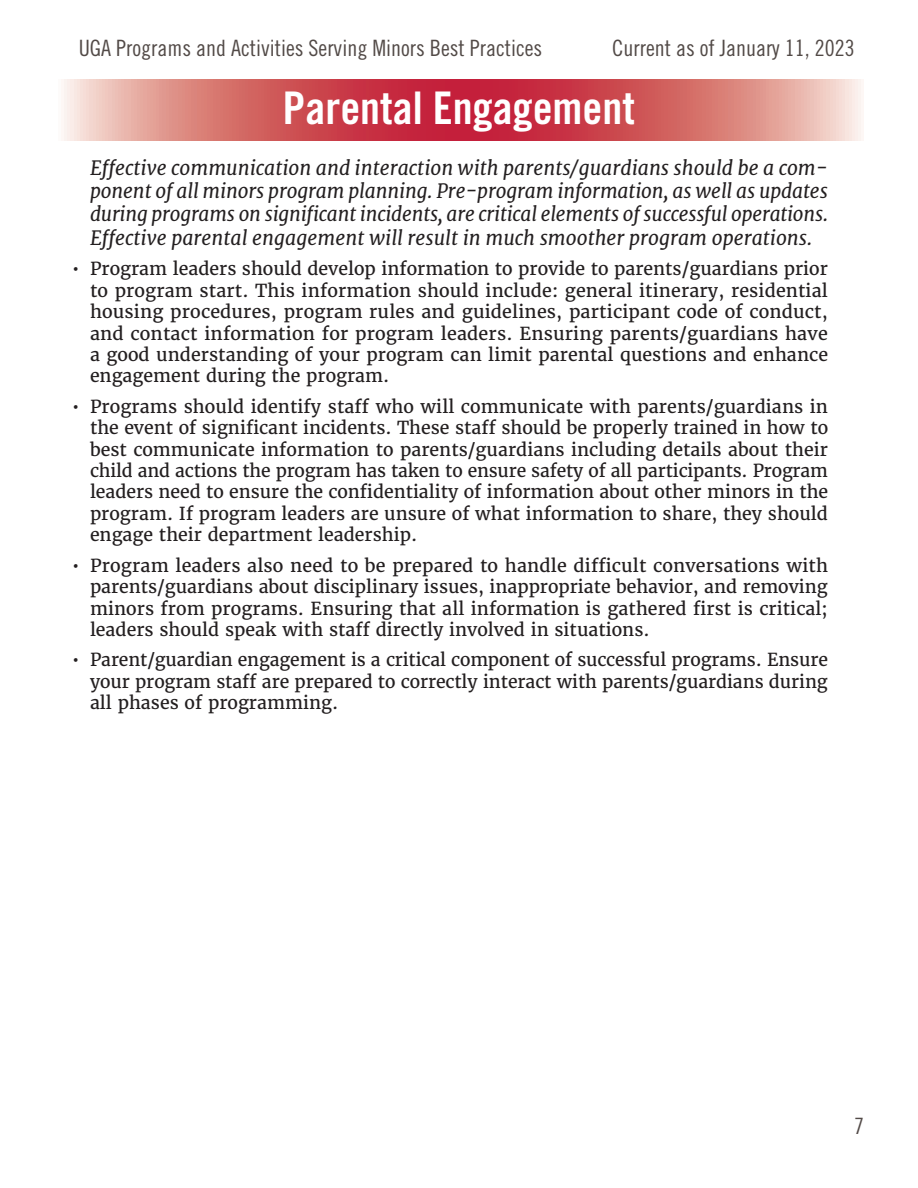
<style>
.page{position:relative;width:918px;height:1188px;background:#fff}
.page>*{position:absolute;margin:0;border:0;box-sizing:border-box;transform-origin:0 0}
.t1{font:45px "Trade Gothic LT Std Bd Cn 20";color:#fff}
.t2{font:22.5px "Trade Gothic LT Std Cn 18";color:#524a47}
.Body{font:italic 19.5px/23.4px "Merriweather";color:#231f20;text-align:justify}
.t3{font:17.85px/21.5px "Merriweather";color:#231f20;text-align:justify}
</style>
<div class="page">
<svg style="left:64px;top:79px;width:797px;height:61px;background:#d56a6e"></svg>
<p class="t2" style="left:79px;top:34px;width:465px">UGA Programs and Activities Serving Minors Best Practices</p>
<p class="t2" style="left:612px;top:34px;width:244px">Current as of January 11, 2023</p>
<p class="t1" style="left:283px;top:81px;width:354px">Parental Engagement</p>
<p class="Body" style="left:90px;top:156px;width:740px">Effective communication and interaction with parents/guardians should be a com&shy;ponent of all minors program planning. Pre-program information, as well as updates during programs on significant incidents, are critical elements of successful operations.<br>Effective parental engagement will result in much smoother program operations.</p>
<p class="t3" style="left:90px;top:258px;width:740px;text-indent:-18px">• Program leaders should develop information to provide to parents/guardians prior to program start. This information should include: general itinerary, residential housing procedures, program rules and guidelines, participant code of conduct, and contact information for program leaders. Ensuring parents/guardians have a good understanding of your program can limit parental questions and enhance engagement during the program.</p>
<p class="t3" style="left:90px;top:396px;width:740px;text-indent:-18px">• Programs should identify staff who will communicate with parents/guardians in the event of significant incidents. These staff should be properly trained in how to best communicate information to parents/guardians including details about their child and actions the program has taken to ensure safety of all participants. Program leaders need to ensure the confidentiality of information about other minors in the program. If program leaders are unsure of what information to share, they should engage their department leadership.</p>
<p class="t3" style="left:90px;top:555px;width:740px;text-indent:-18px">• Program leaders also need to be prepared to handle difficult conversations with parents/guardians about disciplinary issues, inappropriate behavior, and removing minors from programs. Ensuring that all information is gathered first is critical; leaders should speak with staff directly involved in situations.</p>
<p class="t3" style="left:90px;top:649px;width:739px;text-indent:-18px">• Parent/guardian engagement is a critical component of successful programs. Ensure your program staff are prepared to correctly interact with parents/guardians during all phases of programming.</p>
<p class="t2" style="left:854px;top:1113px;width:11px">7</p>
</div>
